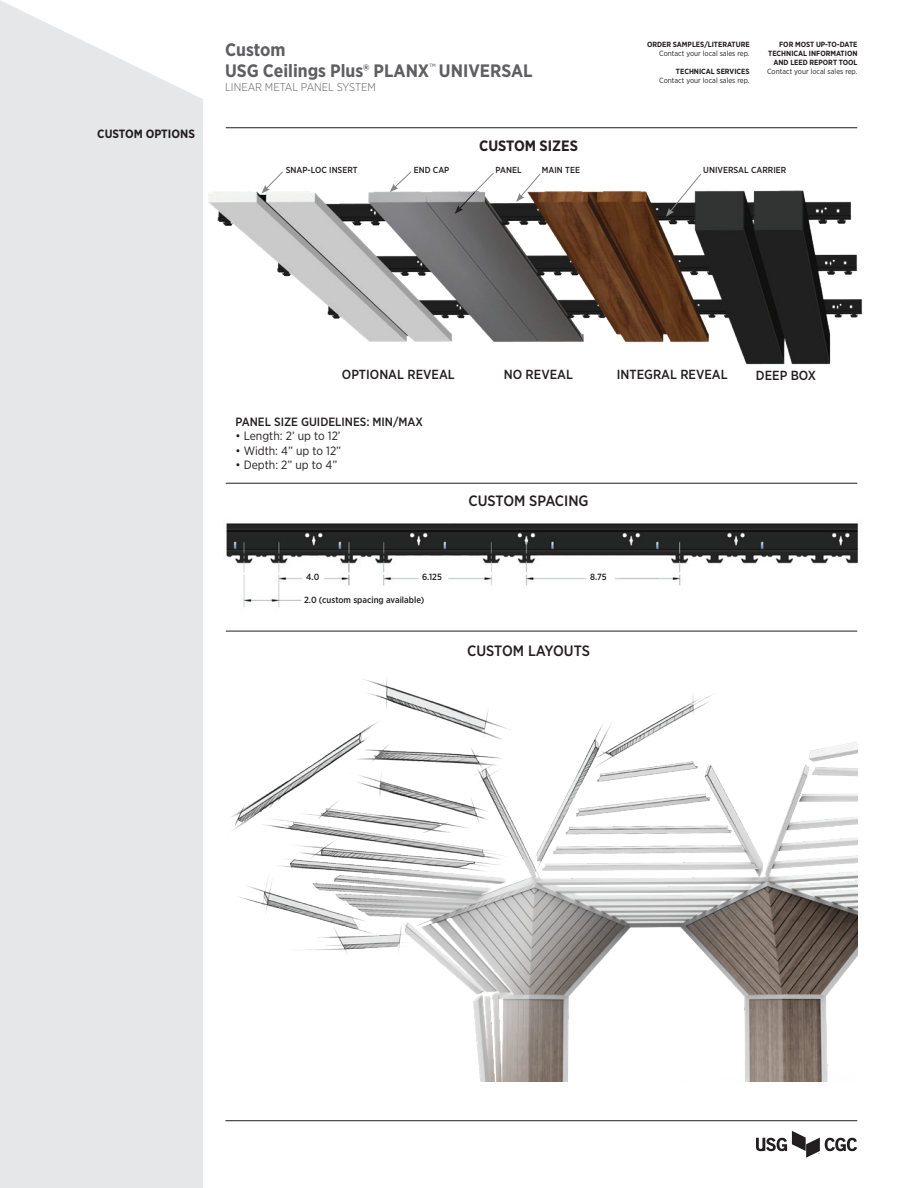
<style>
.page{position:relative;width:918px;height:1188px;background:#fff}
.page>*{position:absolute;margin:0;border:0;box-sizing:border-box;transform-origin:0 0}
.t1{font:700 18px/21.6px "Gotham Narrow";color:#5f5f62}
.t2{font:500 15px "Gotham Narrow";color:#231f20}
.t3{font:700 15px "Gotham Narrow";color:#231f20}
.t4{font:500 13.2px "Gotham Narrow";color:#231f20}
.t5{font:12px "Gotham Narrow";color:#231f20}
.t6{font:500 12px "Gotham Narrow";color:#231f20}
.t7{font:700 12px "Gotham Narrow";color:#231f20}
.t8{font:300 11.25px "Gotham Narrow";color:#5f5f62}
.t9{font:500 9px "Gotham Narrow";color:#231f20}
.t10{font:500 8.85px "Gotham Narrow";color:#231f20}
.t11{font:700 7.5px/9px "Gotham Narrow";color:#231f20;text-align:right}
.t12{font:7.5px "Gotham Narrow";color:#231f20}
</style>
<div class="page">
<div style="left:0;top:0;width:203px;height:1188px;background:#e6e7e9"></div>
<hr style="left:225px;top:1120px;width:632px;height:1px;background:#231f20">
<svg style="left:756px;top:1131px;width:101px;height:27px"></svg>
<hr style="left:226px;top:483px;width:631px;height:1px;background:#231f20">
<hr style="left:226px;top:631px;width:631px;height:1px;background:#231f20">
<img style="left:198px;top:166px;width:665px;height:219px">
<img style="left:226px;top:523px;width:633px;height:84px">
<img style="left:230px;top:678px;width:627px;height:404px">
<svg style="left:390px;top:171px;width:22px;height:21px"></svg>
<svg style="left:261px;top:171px;width:22px;height:23px"></svg>
<svg style="left:516px;top:173px;width:25px;height:29px"></svg>
<svg style="left:666px;top:174px;width:35px;height:43px"></svg>
<svg style="left:455px;top:172px;width:39px;height:42px"></svg>
<hr style="left:226px;top:127px;width:631px;height:1px;background:#231f20">
<h3 class="t7" style="left:97px;top:126px;width:99px">CUSTOM OPTIONS</h3>
<h1 class="t1" style="left:225px;top:39px;width:309px">Custom<br>USG Ceilings Plus® PLANX<sup>™</sup> UNIVERSAL</h1>
<h3 class="t8" style="left:225px;top:80px;width:152px">LINEAR METAL PANEL SYSTEM</h3>
<h2 class="t3" style="left:479px;top:136px;width:100px">CUSTOM SIZES</h2>
<p class="t11" style="left:647px;top:40px;width:104px">ORDER SAMPLES/LITERATURE</p>
<p class="t12" style="left:659px;top:49px;width:92px">Contact your local sales rep.</p>
<p class="t11" style="left:768px;top:40px;width:91px">FOR MOST UP-TO-DATE<br>TECHNICAL INFORMATION<br>AND LEED REPORT TOOL</p>
<p class="t11" style="left:676px;top:67px;width:75px">TECHNICAL SERVICES</p>
<p class="t12" style="left:767px;top:67px;width:92px">Contact your local sales rep.</p>
<p class="t12" style="left:659px;top:76px;width:92px">Contact your local sales rep.</p>
<p class="t10" style="left:286px;top:164px;width:73px">SNAP-LOC INSERT</p>
<p class="t10" style="left:414px;top:164px;width:37px">END CAP</p>
<p class="t10" style="left:496px;top:164px;width:28px">PANEL</p>
<p class="t10" style="left:542px;top:164px;width:40px">MAIN TEE</p>
<p class="t10" style="left:703px;top:164px;width:84px">UNIVERSAL CARRIER</p>
<h3 class="t4" style="left:342px;top:366px;width:114px">OPTIONAL REVEAL</h3>
<h3 class="t4" style="left:504px;top:366px;width:71px">NO REVEAL</h3>
<h3 class="t4" style="left:617px;top:366px;width:112px">INTEGRAL REVEAL</h3>
<h3 class="t4" style="left:756px;top:367px;width:62px">DEEP BOX</h3>
<h3 class="t6" style="left:235px;top:414px;width:189px">PANEL SIZE GUIDELINES: MIN/MAX</h3>
<h3 class="t5" style="left:235px;top:428px;width:107px">• Length: 2’ up to 12’</h3>
<h3 class="t5" style="left:235px;top:443px;width:107px">• Width: 4” up to 12”</h3>
<h3 class="t5" style="left:235px;top:457px;width:103px">• Depth: 2” up to 4”</h3>
<h2 class="t2" style="left:469px;top:491px;width:122px">CUSTOM SPACING</h2>
<p class="t9" style="left:306px;top:571px;width:15px">4.0</p>
<p class="t9" style="left:422px;top:571px;width:21px">6.125</p>
<p class="t9" style="left:590px;top:571px;width:18px">8.75</p>
<p class="t9" style="left:304px;top:594px;width:122px">2.0 (custom spacing available)</p>
<h2 class="t2" style="left:467px;top:641px;width:124px">CUSTOM LAYOUTS</h2>
</div>
